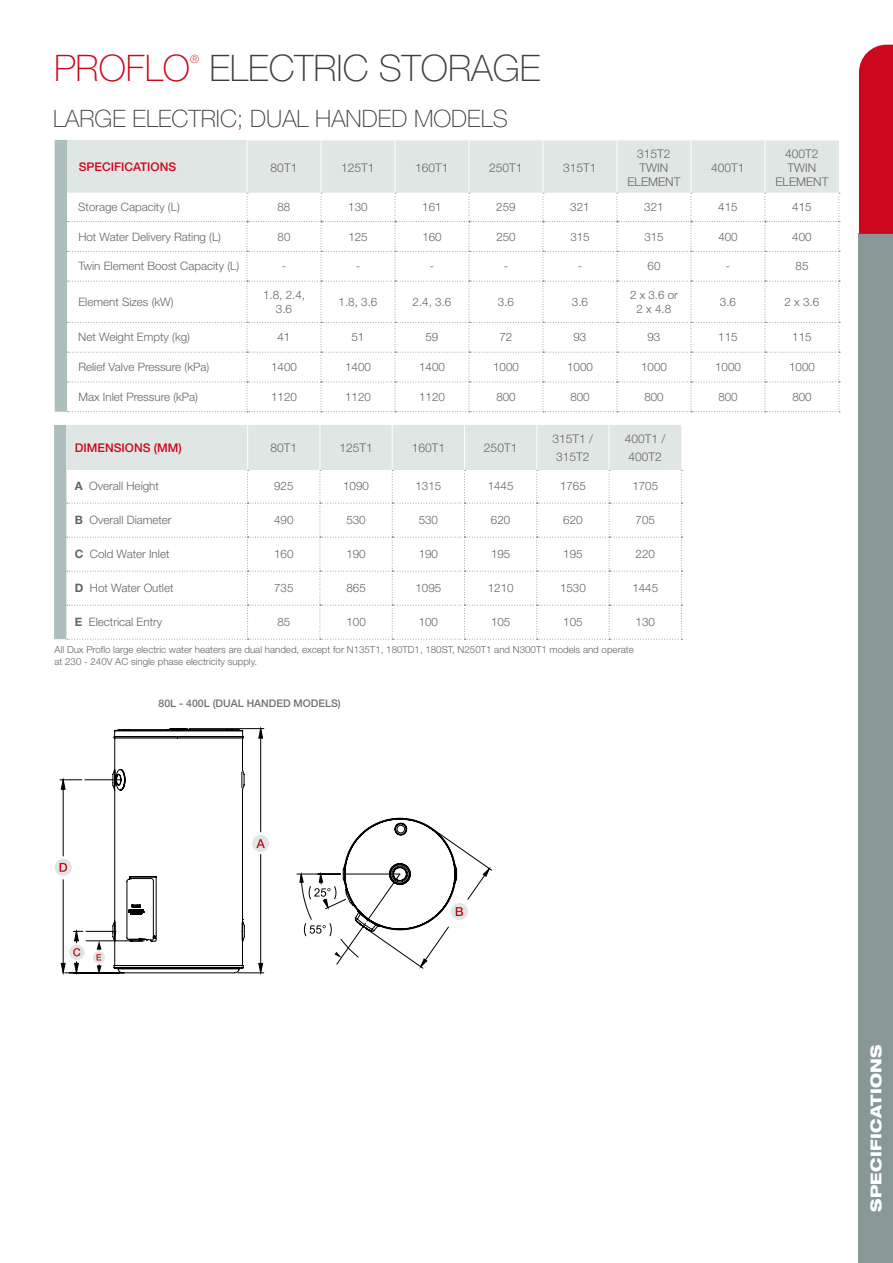
<style>
.page{position:relative;width:893px;height:1263px;background:#fff}
.page>*{position:absolute;margin:0;border:0;box-sizing:border-box;transform-origin:0 0}
.t1{font:100 36.6px "Helvetica Neue";color:#3e3d40}
.t2{font:100 36.6px "Helvetica Neue";color:#cd071e}
.t3{font:100 24px "Helvetica Neue";color:#3e3d40}
.t4{font:800 expanded 15px "Helvetica Neue LT Std";letter-spacing:.025em;color:#fff}
.t5{font:300 12px/14.4px "Helvetica Neue LT Std";color:#646567;text-align:center}
.t6{font:500 12px "Helvetica Neue LT Std";color:#cd071e}
.t7{font:300 11.55px/14px "Helvetica Neue LT Std";color:#646567;text-align:center}
.t8{font:100 11.4px "Helvetica Neue";color:#cd071e}
.t9{font:500 10.5px "Helvetica Neue LT Std";color:#707172}
.t10{font:300 9.75px/11.7px "Helvetica Neue LT Std";color:#646567}
.s1{font-family:"Helvetica Neue";font-weight:700}
</style>
<div class="page">
<svg style="left:54px;top:425px;width:628px;height:215px"></svg>
<hr style="left:247px;top:425px;width:1px;height:45px;background:#fff">
<hr style="left:320px;top:425px;width:1px;height:45px;background:#fff">
<hr style="left:392px;top:425px;width:1px;height:45px;background:#fff">
<hr style="left:464px;top:425px;width:1px;height:45px;background:#fff">
<hr style="left:609px;top:425px;width:1px;height:45px;background:#fff">
<hr style="left:536px;top:425px;width:1px;height:45px;background:#fff">
<svg style="left:55px;top:140px;width:785px;height:272px"></svg>
<svg style="left:296px;top:817px;width:196px;height:152px"></svg>
<svg style="left:61px;top:777px;width:51px;height:190px"></svg>
<hr style="left:86px;top:931px;width:30px;height:1px;background:#000">
<hr style="left:85px;top:779px;width:36px;height:1px;background:#000">
<hr style="left:63px;top:780px;width:1px;height:76px;background:#000">
<hr style="left:63px;top:880px;width:1px;height:93px;background:#000">
<hr style="left:65px;top:972px;width:59px;height:1px;background:#000">
<svg style="left:60px;top:779px;width:22px;height:10px"></svg>
<svg style="left:61px;top:963px;width:4px;height:10px"></svg>
<svg style="left:251px;top:834px;width:19px;height:19px"></svg>
<div style="left:251px;top:833px;width:20px;height:20px;border:1px solid #fff;border-radius:50%"></div>
<svg style="left:112px;top:728px;width:153px;height:246px"></svg>
<svg style="left:54px;top:858px;width:19px;height:19px"></svg>
<div style="left:53px;top:857px;width:20px;height:20px;border:1px solid #fff;border-radius:50%"></div>
<svg style="left:60px;top:863px;width:7px;height:9px"></svg>
<svg style="left:68px;top:944px;width:17px;height:16px"></svg>
<div style="left:68px;top:943px;width:18px;height:18px;border:1px solid #fff;border-radius:50%"></div>
<svg style="left:73px;top:931px;width:10px;height:41px"></svg>
<hr style="left:86px;top:940px;width:58px;height:1px;background:#000">
<svg style="left:92px;top:951px;width:13px;height:13px"></svg>
<div style="left:92px;top:950px;width:14px;height:14px;border:1px solid #fff;border-radius:50%"></div>
<svg style="left:97px;top:941px;width:5px;height:33px"></svg>
<div style="left:859px;top:234px;width:34px;height:1029px;background:#899897"></div>
<div style="left:859px;top:45px;width:34px;height:189px;background:#cd071e"></div>
<h1 class="t2" style="left:54px;top:47px;width:138px">PROFLO</h1>
<p class="t8" style="left:190px;top:52px;width:11px">®</p>
<h1 class="t1" style="left:209px;top:47px;width:332px">ELECTRIC STORAGE</h1>
<h2 class="t3" style="left:53px;top:104px;width:456px">LARGE ELECTRIC; DUAL HANDED MODELS</h2>
<p class="t6" style="left:79px;top:159px;width:99px">SPECIFICATIONS</p>
<p class="t5" style="left:271px;top:160px;width:28px">80T1</p>
<p class="t5" style="left:341px;top:160px;width:35px">125T1</p>
<p class="t5" style="left:415px;top:160px;width:35px">160T1</p>
<p class="t5" style="left:489px;top:160px;width:35px">250T1</p>
<p class="t5" style="left:563px;top:160px;width:35px">315T1</p>
<p class="t5" style="left:627px;top:146px;width:54px">315T2<br>TWIN<br>ELEMENT</p>
<p class="t5" style="left:711px;top:160px;width:35px">400T1</p>
<p class="t5" style="left:775px;top:146px;width:54px">400T2<br>TWIN<br>ELEMENT</p>
<p class="t7" style="left:78px;top:199px;width:103px">Storage Capacity (L)</p>
<p class="t7" style="left:278px;top:199px;width:14px">88</p>
<p class="t7" style="left:348px;top:199px;width:21px">130</p>
<p class="t7" style="left:422px;top:199px;width:21px">161</p>
<p class="t7" style="left:496px;top:199px;width:21px">259</p>
<p class="t7" style="left:570px;top:199px;width:21px">321</p>
<p class="t7" style="left:644px;top:199px;width:21px">321</p>
<p class="t7" style="left:718px;top:199px;width:21px">415</p>
<p class="t7" style="left:792px;top:199px;width:21px">415</p>
<p class="t7" style="left:78px;top:229px;width:144px">Hot Water Delivery Rating (L)</p>
<p class="t7" style="left:278px;top:229px;width:14px">80</p>
<p class="t7" style="left:348px;top:229px;width:21px">125</p>
<p class="t7" style="left:422px;top:229px;width:21px">160</p>
<p class="t7" style="left:496px;top:229px;width:21px">250</p>
<p class="t7" style="left:570px;top:229px;width:21px">315</p>
<p class="t7" style="left:644px;top:229px;width:21px">315</p>
<p class="t7" style="left:718px;top:229px;width:21px">400</p>
<p class="t7" style="left:792px;top:229px;width:21px">400</p>
<p class="t7" style="left:78px;top:259px;width:162px">Twin Element Boost Capacity (L)</p>
<p class="t7" style="left:282px;top:259px;width:6px">-</p>
<p class="t7" style="left:356px;top:259px;width:6px">-</p>
<p class="t7" style="left:430px;top:259px;width:6px">-</p>
<p class="t7" style="left:504px;top:259px;width:6px">-</p>
<p class="t7" style="left:578px;top:259px;width:6px">-</p>
<p class="t7" style="left:648px;top:259px;width:14px">60</p>
<p class="t7" style="left:726px;top:259px;width:6px">-</p>
<p class="t7" style="left:796px;top:259px;width:14px">85</p>
<p class="t7" style="left:78px;top:295px;width:97px">Element Sizes (kW)</p>
<p class="t7" style="left:263px;top:288px;width:43px">1.8, 2.4,<br>3.6</p>
<p class="t7" style="left:339px;top:295px;width:40px">1.8, 3.6</p>
<p class="t7" style="left:413px;top:295px;width:40px">2.4, 3.6</p>
<p class="t7" style="left:498px;top:295px;width:18px">3.6</p>
<p class="t7" style="left:572px;top:295px;width:18px">3.6</p>
<p class="t7" style="left:630px;top:288px;width:49px">2 x 3.6 or<br>2 x 4.8</p>
<p class="t7" style="left:720px;top:295px;width:18px">3.6</p>
<p class="t7" style="left:785px;top:295px;width:36px">2 x 3.6</p>
<p class="t7" style="left:78px;top:330px;width:113px">Net Weight Empty (kg)</p>
<p class="t7" style="left:278px;top:330px;width:14px">41</p>
<p class="t7" style="left:352px;top:330px;width:14px">51</p>
<p class="t7" style="left:425px;top:330px;width:14px">59</p>
<p class="t7" style="left:499px;top:330px;width:14px">72</p>
<p class="t7" style="left:573px;top:330px;width:14px">93</p>
<p class="t7" style="left:647px;top:330px;width:14px">93</p>
<p class="t7" style="left:718px;top:330px;width:21px">115</p>
<p class="t7" style="left:792px;top:330px;width:21px">115</p>
<p class="t7" style="left:78px;top:360px;width:132px">Relief Valve Pressure (kPa)</p>
<p class="t7" style="left:271px;top:360px;width:27px">1400</p>
<p class="t7" style="left:345px;top:360px;width:27px">1400</p>
<p class="t7" style="left:419px;top:360px;width:27px">1400</p>
<p class="t7" style="left:493px;top:360px;width:27px">1000</p>
<p class="t7" style="left:567px;top:360px;width:27px">1000</p>
<p class="t7" style="left:641px;top:360px;width:27px">1000</p>
<p class="t7" style="left:715px;top:360px;width:27px">1000</p>
<p class="t7" style="left:789px;top:360px;width:27px">1000</p>
<p class="t7" style="left:78px;top:390px;width:121px">Max Inlet Pressure (kPa)</p>
<p class="t7" style="left:271px;top:390px;width:27px">1120</p>
<p class="t7" style="left:345px;top:390px;width:27px">1120</p>
<p class="t7" style="left:419px;top:390px;width:27px">1120</p>
<p class="t7" style="left:496px;top:390px;width:21px">800</p>
<p class="t7" style="left:570px;top:390px;width:21px">800</p>
<p class="t7" style="left:644px;top:390px;width:21px">800</p>
<p class="t7" style="left:718px;top:390px;width:21px">800</p>
<p class="t7" style="left:792px;top:390px;width:21px">800</p>
<p class="t6" style="left:75px;top:440px;width:108px">DIMENSIONS (MM)</p>
<p class="t5" style="left:270px;top:440px;width:28px">80T1</p>
<p class="t5" style="left:339px;top:440px;width:35px">125T1</p>
<p class="t5" style="left:412px;top:440px;width:35px">160T1</p>
<p class="t5" style="left:484px;top:440px;width:35px">250T1</p>
<p class="t5" style="left:553px;top:429px;width:42px;line-height:18px">315T1 /<br>315T2</p>
<p class="t5" style="left:625px;top:429px;width:42px;line-height:18px">400T1 /<br>400T2</p>
<p class="t7" style="left:75px;top:479px;width:86px"><span class="s1">A</span> Overall Height</p>
<p class="t7" style="left:274px;top:479px;width:21px">925</p>
<p class="t7" style="left:343px;top:479px;width:27px">1090</p>
<p class="t7" style="left:415px;top:479px;width:27px">1315</p>
<p class="t7" style="left:488px;top:479px;width:27px">1445</p>
<p class="t7" style="left:560px;top:479px;width:27px">1765</p>
<p class="t7" style="left:632px;top:479px;width:27px">1705</p>
<p class="t7" style="left:75px;top:513px;width:98px"><span class="s1">B</span> Overall Diameter</p>
<p class="t7" style="left:274px;top:513px;width:21px">490</p>
<p class="t7" style="left:346px;top:513px;width:21px">530</p>
<p class="t7" style="left:419px;top:513px;width:21px">530</p>
<p class="t7" style="left:491px;top:513px;width:21px">620</p>
<p class="t7" style="left:563px;top:513px;width:21px">620</p>
<p class="t7" style="left:636px;top:513px;width:21px">705</p>
<p class="t7" style="left:75px;top:547px;width:96px"><span class="s1">C</span> Cold Water Inlet</p>
<p class="t7" style="left:274px;top:547px;width:21px">160</p>
<p class="t7" style="left:346px;top:547px;width:21px">190</p>
<p class="t7" style="left:419px;top:547px;width:21px">190</p>
<p class="t7" style="left:491px;top:547px;width:21px">195</p>
<p class="t7" style="left:563px;top:547px;width:21px">195</p>
<p class="t7" style="left:636px;top:547px;width:21px">220</p>
<p class="t7" style="left:75px;top:581px;width:100px"><span class="s1">D</span> Hot Water Outlet</p>
<p class="t7" style="left:274px;top:581px;width:21px">735</p>
<p class="t7" style="left:346px;top:581px;width:21px">865</p>
<p class="t7" style="left:415px;top:581px;width:27px">1095</p>
<p class="t7" style="left:488px;top:581px;width:27px">1210</p>
<p class="t7" style="left:560px;top:581px;width:27px">1530</p>
<p class="t7" style="left:632px;top:581px;width:27px">1445</p>
<p class="t7" style="left:75px;top:615px;width:89px"><span class="s1">E</span> Electrical Entry</p>
<p class="t7" style="left:277px;top:615px;width:14px">85</p>
<p class="t7" style="left:346px;top:615px;width:21px">100</p>
<p class="t7" style="left:419px;top:615px;width:21px">100</p>
<p class="t7" style="left:491px;top:615px;width:21px">105</p>
<p class="t7" style="left:563px;top:615px;width:21px">105</p>
<p class="t7" style="left:636px;top:615px;width:21px">130</p>
<p class="t10" style="left:55px;top:644px;width:581px">All Dux Proflo large electric water heaters are dual handed, except for N135T1, 180TD1, 180ST, N250T1 and N300T1 models and operate at 230 - 240V AC single phase electricity supply.</p>
<p class="t9" style="left:159px;top:697px;width:184px">80L - 400L (DUAL HANDED MODELS)</p>
<p class="t4" style="left:866px;top:1212px;width:169px;rotate:-90deg">SPECIFICATIONS</p>
</div>
